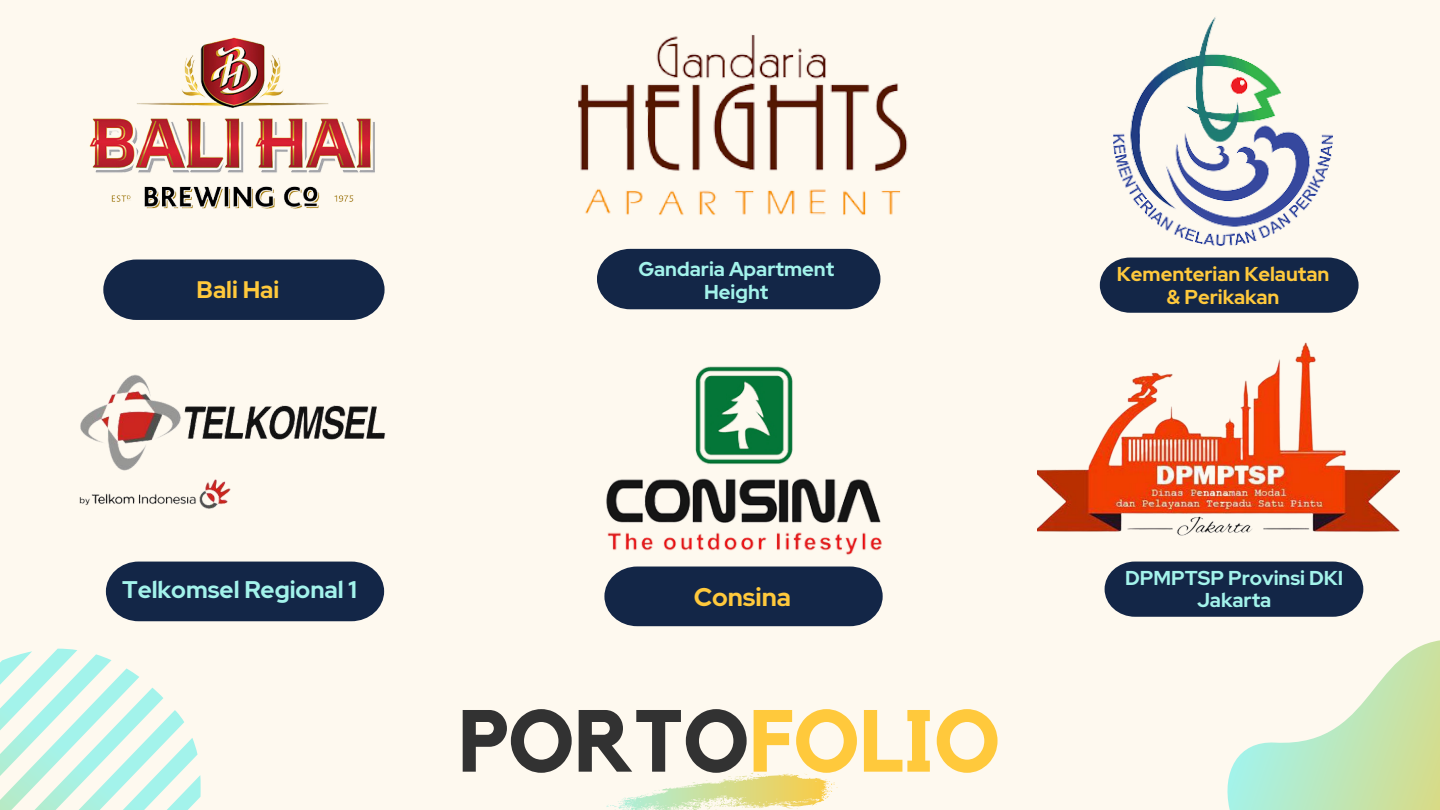
<style>
.page{position:relative;width:1440px;height:810px;background:#fef9ef}
.page>*{position:absolute;margin:0;border:0;box-sizing:border-box;transform-origin:0 0}
.t1{font:700 87px "Kollektif";color:#323232}
.t2{font:700 25.5px "Red Hat Display";color:#ffc93c}
.t3{font:700 24px "Red Hat Display";color:#a3f3eb}
.t4{font:700 23.8px "Red Hat Display";color:#ffc93c}
.t5{font:700 20px/22.5px "Red Hat Display";color:#a3f3eb;text-align:center}
.t6{font:700 20px "Red Hat Display";color:#ffc93c}
.s1{color:#ffc93c}
</style>
<div class="page">
<svg style="left:0;top:621px;width:355px;height:189px"></svg>
<svg style="left:1227px;top:585px;width:213px;height:225px"></svg>
<svg style="left:103px;top:291px;width:282px;height:29px;background:#203250"></svg>
<img style="left:79px;top:374px;width:307px;height:135px">
<img style="left:578px;top:35px;width:330px;height:180px">
<div style="left:597px;top:249px;width:283px;height:60px;background:#132647"></div>
<img style="left:1113px;top:17px;width:220px;height:229px">
<svg style="left:1100px;top:258px;width:259px;height:55px;background:#1f3150"></svg>
<img style="left:89px;top:37px;width:296px;height:254px">
<div style="left:106px;top:562px;width:278px;height:59px;background:#132647"></div>
<img style="left:1038px;top:342px;width:362px;height:220px">
<div style="left:1105px;top:562px;width:258px;height:55px;background:#132647"></div>
<svg style="left:606px;top:773px;width:232px;height:37px"></svg>
<img style="left:606px;top:366px;width:276px;height:201px">
<div style="left:605px;top:567px;width:278px;height:59px;background:#132647"></div>
<p class="t4" style="left:197px;top:274px;width:84px">Bali Hai</p>
<p class="t3" style="left:122px;top:573px;width:236px">Telkomsel Regional 1</p>
<p class="t5" style="left:638px;top:258px;width:197px">Gandaria Apartment<br>Height</p>
<p class="t6" style="left:1117px;top:261px;width:214px">Kementerian Kelautan</p>
<p class="t6" style="left:1167px;top:283px;width:114px">&amp; Perikakan</p>
<p class="t5" style="left:1125px;top:566px;width:220px">DPMPTSP Provinsi DKI</p>
<p class="t2" style="left:694px;top:581px;width:99px">Consina</p>
<p class="t5" style="left:1197px;top:589px;width:76px">Jakarta</p>
<p class="t1" style="left:459px;top:701px;width:543px">PORTO<span class="s1">FOLIO</span></p>
</div>
